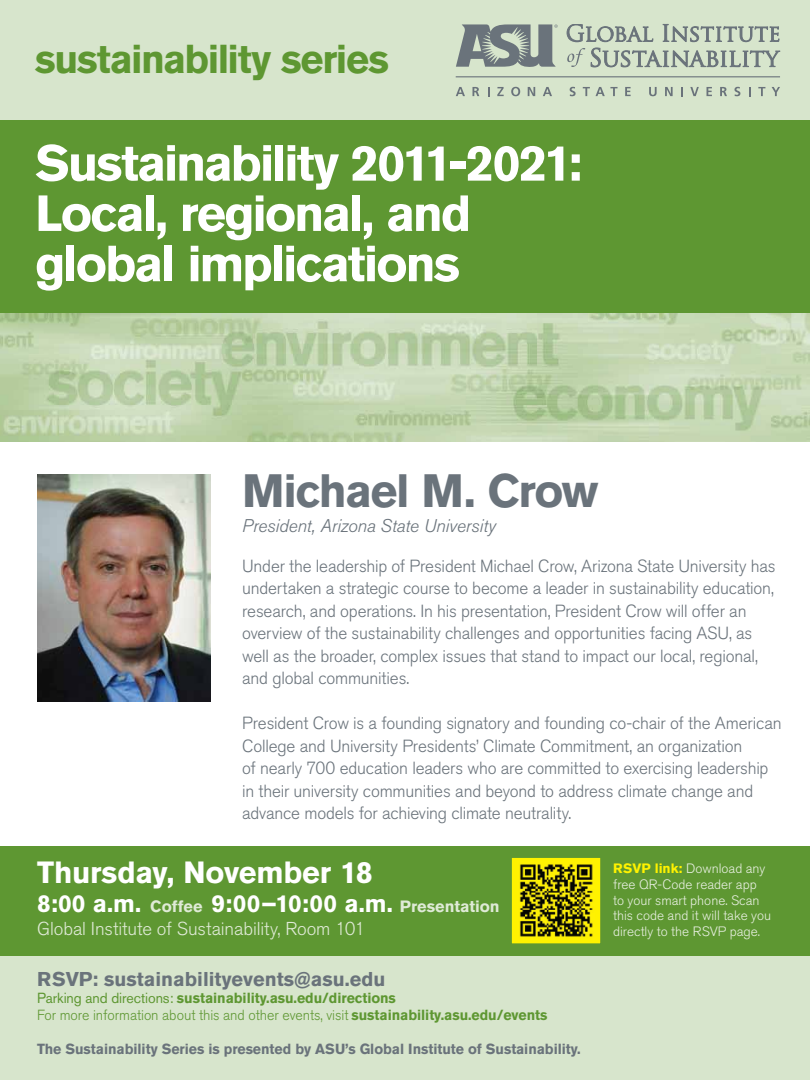
<style>
.page{position:relative;width:810px;height:1080px;background:#fff}
.page>*{position:absolute;margin:0;border:0;box-sizing:border-box;transform-origin:0 0}
.t1{font:700 50.25px/50.2px "Akzidenz Grotesk Pro";letter-spacing:-.045em;color:#fff}
.t2{font:700 46.38px "Akzidenz Grotesk Pro";letter-spacing:-.035em;color:#6a737b}
.t3{font:700 40px "Akzidenz Grotesk Pro";letter-spacing:-.035em;color:#5e9732}
.t4{font:700 30.5px "Akzidenz Grotesk Pro";letter-spacing:-.01em;color:#fff}
.t5{font:700 24.38px "Akzidenz Grotesk Pro";letter-spacing:.01em;color:#fff}
.t6{font:700 19.88px "Akzidenz Grotesk Pro";color:#6a737b}
.t7{font:300 18.5px "Akzidenz Grotesk Pro";letter-spacing:-.005em;color:#dfead6}
.t8{font:italic 300 18.25px "Akzidenz Grotesk Pro";letter-spacing:-.005em;color:#6a737b}
.t9{font:300 17.5px/22.5px "Akzidenz Grotesk Pro";letter-spacing:-.01em;color:#6a737b}
.t10{font:700 14.5px/17.2px "Akzidenz Grotesk Pro";letter-spacing:-.005em;color:#5e9732}
.t11{font:700 14.5px "Akzidenz Grotesk Pro";letter-spacing:-.005em;color:#6a737b}
.t12{font:300 13.5px/15.9px "Akzidenz Grotesk Pro";color:#e7efe0}
.s1{font-weight:700;color:#fff200}
.s2{font-size:16.25px;color:#dfead6}
.s3{font-weight:400}
.s4{font-weight:300}
</style>
<div class="page">
<div style="left:0;top:914px;width:810px;height:166px;background:#d7e5cc"></div>
<div style="left:0;top:120px;width:810px;height:219px;background:#5e9732"></div>
<div style="left:0;top:846px;width:810px;height:109px;background:#5e9732"></div>
<img style="left:0;top:313px;width:810px;height:128px">
<div style="left:504px;top:850px;width:104px;height:101px;background:#fff200;border:8px solid #5e9732"></div>
<img style="left:37px;top:474px;width:174px;height:227px">
<img style="left:519px;top:864px;width:74px;height:73px">
<div style="left:0;top:0;width:810px;height:120px;background:#d7e5cc"></div>
<svg style="left:456px;top:87px;width:9px;height:9px"></svg>
<svg style="left:473px;top:87px;width:6px;height:9px"></svg>
<svg style="left:497px;top:87px;width:7px;height:9px"></svg>
<svg style="left:511px;top:87px;width:9px;height:9px"></svg>
<svg style="left:528px;top:87px;width:7px;height:9px"></svg>
<svg style="left:543px;top:87px;width:9px;height:9px"></svg>
<svg style="left:570px;top:87px;width:6px;height:9px"></svg>
<svg style="left:583px;top:87px;width:7px;height:9px"></svg>
<svg style="left:596px;top:87px;width:22px;height:9px"></svg>
<svg style="left:625px;top:87px;width:6px;height:9px"></svg>
<svg style="left:649px;top:87px;width:8px;height:9px"></svg>
<svg style="left:665px;top:87px;width:8px;height:9px"></svg>
<svg style="left:681px;top:87px;width:2px;height:9px"></svg>
<svg style="left:690px;top:87px;width:9px;height:9px"></svg>
<svg style="left:707px;top:87px;width:5px;height:9px"></svg>
<svg style="left:720px;top:87px;width:7px;height:9px"></svg>
<svg style="left:735px;top:87px;width:5px;height:9px"></svg>
<svg style="left:749px;top:87px;width:2px;height:9px"></svg>
<svg style="left:758px;top:87px;width:7px;height:9px"></svg>
<svg style="left:772px;top:87px;width:8px;height:9px"></svg>
<hr style="left:456px;top:76px;width:324px;height:1px;background:#6a737b">
<svg style="left:456px;top:24px;width:102px;height:43px"></svg>
<svg style="left:567px;top:24px;width:86px;height:18px"></svg>
<svg style="left:663px;top:24px;width:116px;height:18px"></svg>
<svg style="left:591px;top:48px;width:189px;height:19px"></svg>
<svg style="left:567px;top:48px;width:18px;height:19px"></svg>
<h3 class="t3" style="left:35px;top:33px;width:355px">sustainability series</h3>
<h1 class="t1" style="left:35px;top:137px;width:548px">Sustainability 2011-2021:<br>Local, regional, and global implications</h1>
<h2 class="t2" style="left:242px;top:461px;width:358px">Michael M. Crow</h2>
<p class="t8" style="left:242px;top:514px;width:255px">President, Arizona State University</p>
<p class="t9" style="left:242px;top:554px;width:535px">Under the leadership of President Michael Crow, Arizona State University has undertaken a strategic course to become a leader in sustainability education, research, and operations. In his presentation, President Crow will offer an overview of the sustainability challenges and opportunities facing ASU, as well as the broader, complex issues that stand to impact our local, regional, and global communities.</p>
<p class="t9" style="left:242px;top:712px;width:541px">President Crow is a founding signatory and founding co-chair of the American College and University Presidents’ Climate Commitment, an organization<br>of nearly 700 education leaders who are committed to exercising leadership in their university communities and beyond to address climate change and advance models for achieving climate neutrality.</p>
<p class="t12" style="left:613px;top:860px;width:160px"><span class="s1">RSVP link:</span> Download any free QR-Code reader app<br>to your smart phone. Scan this code and it will take you directly to the RSVP page.</p>
<h3 class="t4" style="left:37px;top:852px;width:337px">Thursday, November 18</h3>
<h3 class="t5" style="left:37px;top:887px;width:464px">8:00 a.m. <span class="s2">Coffee</span> 9:00–10:00 a.m. <span class="s2">Presentation</span></h3>
<p class="t7" style="left:37px;top:917px;width:330px">Global Institute of Sustainability, Room 101</p>
<p class="t6" style="left:37px;top:966px;width:350px">RSVP: sustainabilityevents@asu.edu</p>
<p class="t10" style="left:37px;top:989px;width:512px"><span class="s3">Parking and directions:</span> sustainability.asu.edu/directions<br><span class="s4">For more information about this and other events, visit</span> sustainability.asu.edu/events</p>
<p class="t11" style="left:37px;top:1039px;width:545px">The Sustainability Series is presented by ASU’s Global Institute of Sustainability.</p>
</div>
